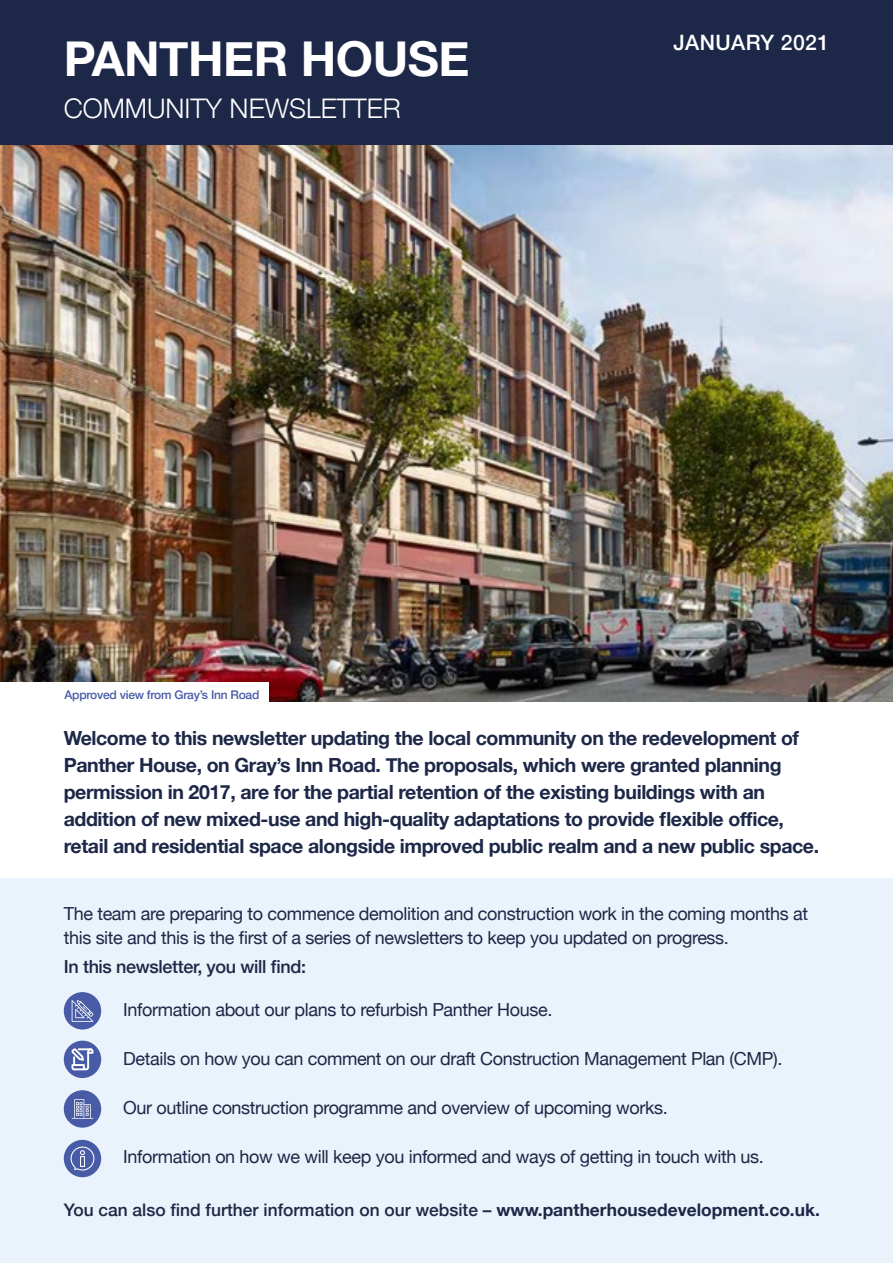
<style>
.page{position:relative;width:893px;height:1263px;background:#eaf3fb}
.page>*{position:absolute;margin:0;border:0;box-sizing:border-box;transform-origin:0 0}
.t1{font:700 48px "Helvetica Neue";letter-spacing:-.01em;color:#fff}
.t2{font:300 27px "Helvetica Neue";color:#fff}
.t3{font:500 21.15px "Helvetica Neue";letter-spacing:.02em;color:#fff}
.t4{font:700 19.5px/27px "Helvetica Neue";letter-spacing:-.02em;color:#1d2747}
.t5{font:18px/24px "Helvetica Neue";letter-spacing:-.02em;color:#1d2747}
.t6{font:500 18px "Helvetica Neue";letter-spacing:-.02em;color:#1d2747}
.t7{font:500 17.4px "Helvetica Neue";color:#1d2747}
.t8{font:500 12px "Helvetica Neue";letter-spacing:-.02em;color:#485ba6}
.s1{font-weight:700}
</style>
<div class="page">
<img style="left:0;top:145px;width:893px;height:558px">
<div style="left:0;top:703px;width:893px;height:175px;background:#fff"></div>
<div style="left:0;top:0;width:893px;height:145px;background:#1d2747"></div>
<div style="left:64px;top:992px;width:37px;height:37px;background:#485ba6;border-radius:50%"></div>
<svg style="left:72px;top:1000px;width:21px;height:22px"></svg>
<div style="left:64px;top:1041px;width:37px;height:37px;background:#485ba6;border-radius:50%"></div>
<svg style="left:72px;top:1048px;width:21px;height:22px"></svg>
<div style="left:64px;top:1140px;width:37px;height:37px;background:#485ba6;border-radius:50%"></div>
<svg style="left:71px;top:1146px;width:23px;height:24px"></svg>
<div style="left:64px;top:1090px;width:37px;height:38px;background:#485ba6;border-radius:50%"></div>
<svg style="left:72px;top:1099px;width:21px;height:20px"></svg>
<div style="left:0;top:682px;width:269px;height:24px;background:#fff"></div>
<h1 class="t1" style="left:64px;top:21px;width:407px">PANTHER HOUSE</h1>
<h2 class="t2" style="left:64px;top:87px;width:338px">COMMUNITY NEWSLETTER</h2>
<p class="t3" style="left:673px;top:25px;width:157px">JANUARY 2021</p>
<p class="t8" style="left:65px;top:685px;width:196px">Approved view from Gray’s Inn Road</p>
<p class="t4" style="left:64px;top:725px;width:757px">Welcome to this newsletter updating the local community on the redevelopment of Panther House, on Gray’s Inn Road. The proposals, which were granted planning permission in 2017, are for the partial retention of the existing buildings with an addition of new mixed-use and high-quality adaptations to provide flexible office, retail and residential space alongside improved public realm and a new public space.</p>
<p class="t5" style="left:64px;top:902px;width:746px">The team are preparing to commence demolition and construction work in the coming months at this site and this is the first of a series of newsletters to keep you updated on progress.</p>
<p class="t6" style="left:64px;top:952px;width:244px">In this newsletter, you will find:</p>
<p class="t5" style="left:123px;top:999px;width:430px">Information about our plans to refurbish Panther House.</p>
<p class="t5" style="left:123px;top:1048px;width:661px">Details on how you can comment on our draft Construction Management Plan (CMP).</p>
<p class="t5" style="left:123px;top:1097px;width:546px">Our outline construction programme and overview of upcoming works.</p>
<p class="t5" style="left:123px;top:1146px;width:642px">Information on how we will keep you informed and ways of getting in touch with us.</p>
<p class="t7" style="left:64px;top:1196px;width:758px">You can also find further information on our website – <span class="s1">www.pantherhousedevelopment.co.uk.</span></p>
</div>
